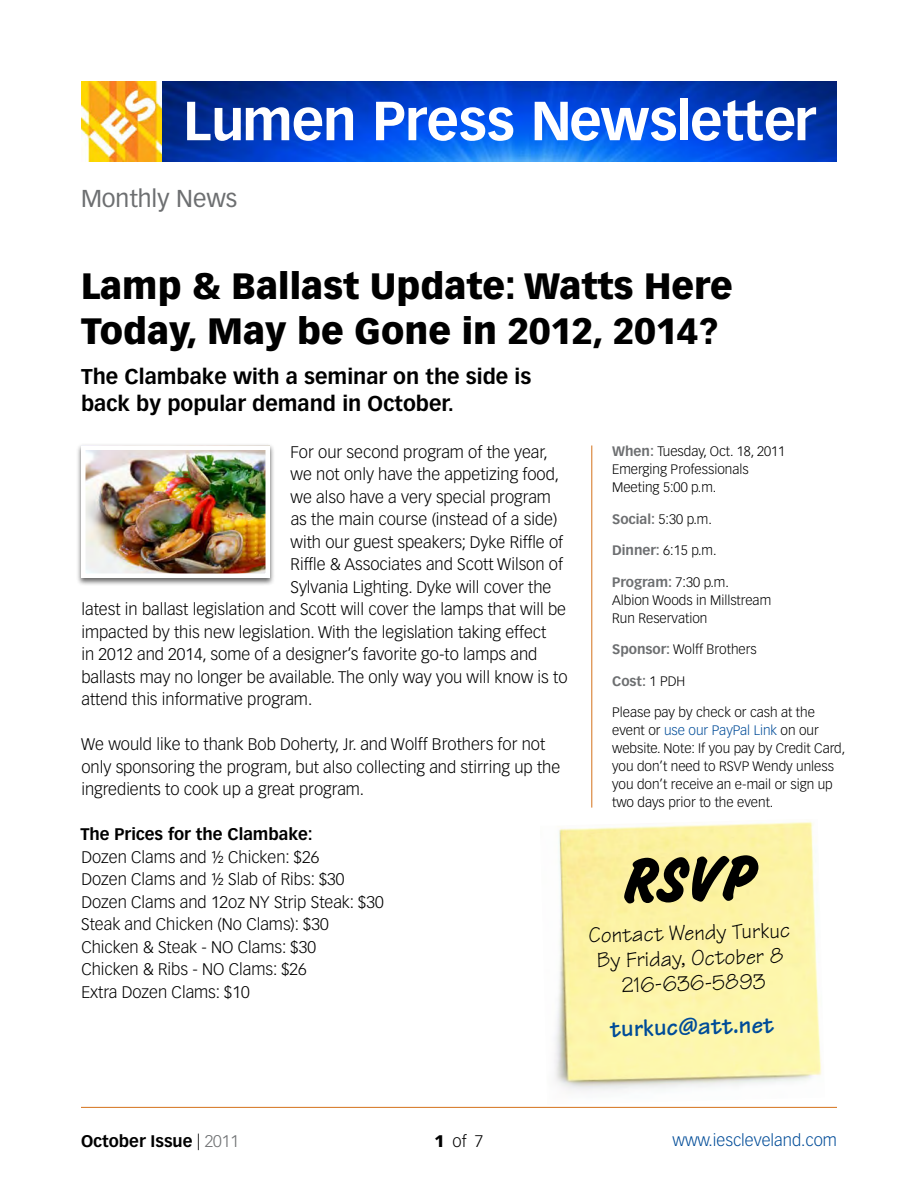
<style>
.page{position:relative;width:918px;height:1188px;background:#fff}
.page>*{position:absolute;margin:0;border:0;box-sizing:border-box;transform-origin:0 0}
.t1{font:67.35px "Challenge Extra Bold Plain";color:#000}
.t2{font:700 54px "Vectora LH";letter-spacing:-.02em;color:#fff}
.t3{font:900 36px/45px "Vectora LH";color:#000}
.t4{font:700 25.2px "Tekton";color:#004c98}
.t5{font:24px "Vectora LH";color:#6d6f71}
.t6{font:22.5px/25.3px "Tekton";color:#000;text-align:center}
.t7{font:700 21px/27px "Vectora LH";color:#000}
.t8{font:300 16.5px/22.5px "Vectora LH";color:#000}
.t9{font:700 16.5px "Vectora LH";color:#000}
.t10{font:300 16.5px "Vectora LH";color:#004c98}
.t11{font:300 13.5px/18px "Vectora LH";color:#000}
.t12{font:700 13.5px "Vectora LH";color:#6d6f71}
.s1{font-weight:700;color:#6d6f71}
.s2{font-weight:300;color:#000}
.s3{color:#004c98}
.s4{font-weight:300}
.s5{font-weight:300;color:#6d6f71}
.s6{font-weight:900}
</style>
<div class="page">
<hr style="left:591px;top:446px;width:1px;height:362px;background:#d4711a">
<img style="left:554px;top:822px;width:268px;height:269px">
<div style="left:76px;top:443px;width:199px;height:143px;background:#000;opacity:.6"></div>
<img style="left:86px;top:451px;width:179px;height:122px">
<div style="left:81px;top:446px;width:189px;height:132px;border:4px solid #fff"></div>
<hr style="left:81px;top:1107px;width:756px;height:1px;background:#d4711a">
<img style="left:81px;top:81px;width:756px;height:81px">
<h2 class="t2" style="left:183px;top:88px;width:634px">Lumen Press Newsletter</h2>
<h3 class="t5" style="left:81px;top:184px;width:158px">Monthly News</h3>
<h3 class="t3" style="left:81px;top:263px;width:653px">Lamp &amp; Ballast Update: Watts Here<br>Today, May be Gone in 2012, 2014?</h3>
<p class="t7" style="left:81px;top:363px;width:452px">The Clambake with a seminar on the side is back by popular demand in October.</p>
<p class="t8" style="left:291px;top:441px;width:259px">For our second program of the year,</p>
<p class="t8" style="left:290px;top:463px;width:270px">we not only have the appetizing food,</p>
<p class="t8" style="left:290px;top:486px;width:262px">we also have a very special program</p>
<p class="t8" style="left:291px;top:509px;width:268px">as the main course (instead of a side)</p>
<p class="t8" style="left:290px;top:531px;width:274px">with our guest speakers; Dyke Riffle of</p>
<p class="t8" style="left:291px;top:554px;width:274px">Riffle &amp; Associates and Scott Wilson of</p>
<p class="t8" style="left:290px;top:576px;width:263px">Sylvania Lighting. Dyke will cover the</p>
<p class="t8" style="left:81px;top:599px;width:486px">latest in ballast legislation and Scott will cover the lamps that will be</p>
<p class="t8" style="left:81px;top:621px;width:466px">impacted by this new legislation. With the legislation taking effect</p>
<p class="t8" style="left:81px;top:644px;width:458px">in 2012 and 2014, some of a designer’s favorite go-to lamps and</p>
<p class="t8" style="left:81px;top:666px;width:488px">ballasts may no longer be available. The only way you will know is to</p>
<p class="t8" style="left:82px;top:689px;width:232px">attend this informative program.</p>
<p class="t8" style="left:81px;top:734px;width:481px">We would like to thank Bob Doherty, Jr. and Wolff Brothers for not only sponsoring the program, but also collecting and stirring up the ingredients to cook up a great program.</p>
<p class="t9" style="left:80px;top:825px;width:234px">The Prices for the Clambake:</p>
<p class="t8" style="left:81px;top:846px;width:304px">Dozen Clams and ½ Chicken: $26<br>Dozen Clams and ½ Slab of Ribs: $30<br>Dozen Clams and 12oz NY Strip Steak: $30<br>Steak and Chicken (No Clams): $30<br>Chicken &amp; Steak - NO Clams: $30<br>Chicken &amp; Ribs - NO Clams: $26<br>Extra Dozen Clams: $10</p>
<p class="t11" style="left:612px;top:443px;width:175px"><span class="s1">When:</span> Tuesday, Oct. 18, 2011<br>Emerging Professionals<br>Meeting 5:00 p.m.</p>
<p class="t11" style="left:612px;top:510px;width:101px"><span class="s1">Social:</span> 5:30 p.m.</p>
<p class="t11" style="left:612px;top:542px;width:106px"><span class="s1">Dinner:</span> 6:15 p.m.</p>
<p class="t11" style="left:612px;top:573px;width:161px"><span class="s1">Program:</span> 7:30 p.m.<br>Albion Woods in Millstream<br>Run Reservation</p>
<p class="t11" style="left:612px;top:641px;width:146px"><span class="s1">Sponsor:</span> Wolff Brothers</p>
<p class="t12" style="left:612px;top:673px;width:75px">Cost: <span class="s2">1 PDH</span></p>
<p class="t11" style="left:612px;top:704px;width:235px">Please pay by check or cash at the event or <span class="s3">use our PayPal Link</span> on our website. Note: If you pay by Credit Card, you don’t need to RSVP Wendy unless you don’t receive an e-mail or sign up two days prior to the event.</p>
<h1 class="t1" style="left:621px;top:841px;width:134px;rotate:-1deg">rsvp</h1>
<h3 class="t6" style="left:589px;top:922px;width:203px;rotate:-1deg">Contact Wendy Turkuc<br>By Friday, October 8<br>216-636-5893</h3>
<h3 class="t4" style="left:609px;top:1013px;width:166px;rotate:-2deg">turkuc@att.net</h3>
<p class="t9" style="left:81px;top:1131px;width:160px">October Issue <span class="s4">|</span> <span class="s5">2011</span></p>
<p class="t8" style="left:435px;top:1130px;width:50px"><span class="s6">1</span>of7</p>
<p class="t10" style="left:673px;top:1131px;width:166px">www.iescleveland.com</p>
</div>
